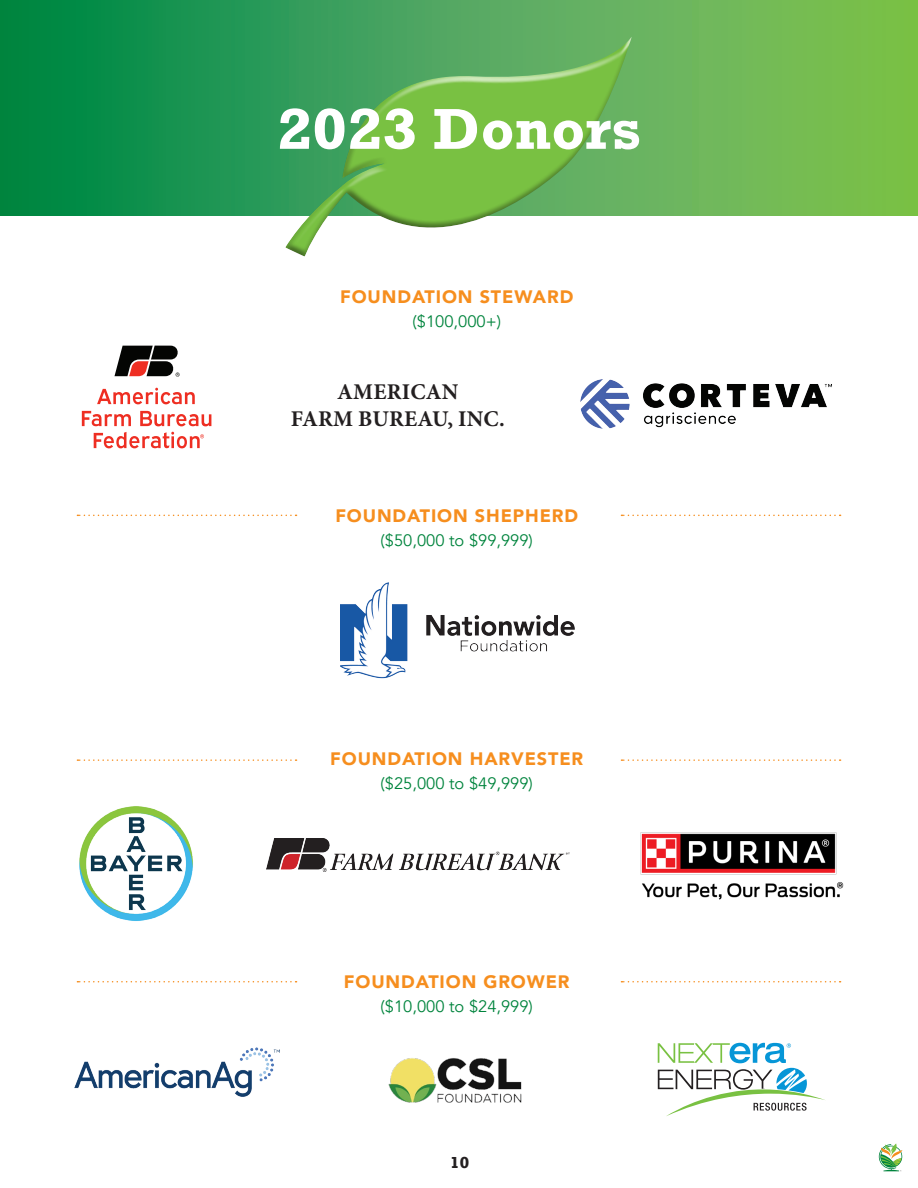
<style>
.page{position:relative;width:918px;height:1188px;background:#fff}
.page>*{position:absolute;margin:0;border:0;box-sizing:border-box;transform-origin:0 0}
.t1{font:700 54px "Rockwell";letter-spacing:.015em;color:#fff}
.t2{font:700 22.5px "Minion Pro";letter-spacing:.01em;color:#231f20}
.t3{font:900 18px "Avenir";letter-spacing:.05em;color:#f68e1e}
.t4{font:16.5px "Avenir";color:#00843d}
.No_Spacing{font:700 15px "Rockwell";color:#231f20}
</style>
<div class="page">
<svg style="left:0;top:0;width:918px;height:216px;background:#43a551"></svg>
<img style="left:580px;top:379px;width:252px;height:50px">
<img style="left:79px;top:806px;width:114px;height:115px">
<img style="left:266px;top:838px;width:304px;height:33px">
<img style="left:341px;top:582px;width:234px;height:97px">
<img style="left:640px;top:832px;width:204px;height:68px">
<svg style="left:115px;top:346px;width:65px;height:31px"></svg>
<svg style="left:97px;top:388px;width:98px;height:16px"></svg>
<svg style="left:82px;top:411px;width:49px;height:15px"></svg>
<svg style="left:140px;top:411px;width:71px;height:15px"></svg>
<svg style="left:94px;top:432px;width:110px;height:16px"></svg>
<svg style="left:77px;top:515px;width:220px;height:1px"></svg>
<svg style="left:621px;top:515px;width:220px;height:1px"></svg>
<svg style="left:77px;top:759px;width:220px;height:2px"></svg>
<svg style="left:621px;top:759px;width:220px;height:2px"></svg>
<svg style="left:77px;top:981px;width:220px;height:1px"></svg>
<svg style="left:621px;top:981px;width:220px;height:1px"></svg>
<img style="left:74px;top:1047px;width:206px;height:50px">
<svg style="left:658px;top:1043px;width:167px;height:73px"></svg>
<img style="left:388px;top:1058px;width:134px;height:45px">
<svg style="left:265px;top:40px;width:388px;height:217px"></svg>
<svg style="left:879px;top:1144px;width:23px;height:27px"></svg>
<p class="t1" style="left:278px;top:94px;width:364px">2023 Donors</p>
<p class="t3" style="left:340px;top:281px;width:235px">FOUNDATION STEWARD</p>
<p class="t4" style="left:413px;top:312px;width:90px">($100,000+)</p>
<p class="t2" style="left:337px;top:376px;width:123px">AMERICAN</p>
<p class="t2" style="left:291px;top:403px;width:215px">FARM BUREAU, INC.</p>
<p class="t3" style="left:335px;top:500px;width:244px">FOUNDATION SHEPHERD</p>
<p class="t4" style="left:381px;top:530px;width:154px">($50,000 to $99,999)</p>
<p class="t3" style="left:330px;top:743px;width:255px">FOUNDATION HARVESTER</p>
<p class="t4" style="left:381px;top:774px;width:154px">($25,000 to $49,999)</p>
<p class="t3" style="left:344px;top:966px;width:227px">FOUNDATION GROWER</p>
<p class="t4" style="left:381px;top:996px;width:154px">($10,000 to $24,999)</p>
<p class="No_Spacing" style="left:450px;top:1153px;width:21px">10</p>
</div>
